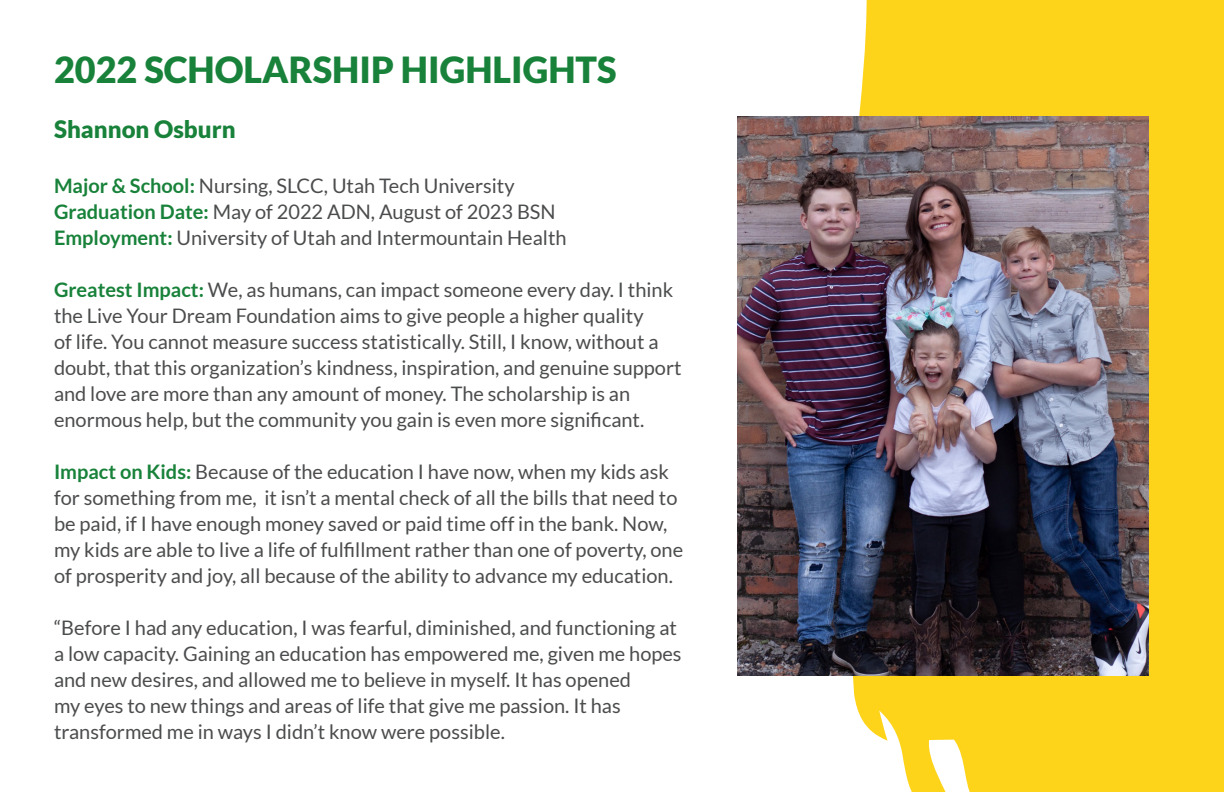
<style>
.page{position:relative;width:1224px;height:792px;background:#fff}
.page>*{position:absolute;margin:0;border:0;box-sizing:border-box;transform-origin:0 0}
.t1{font:900 36px "Lato";color:#18823a}
.t2{font:900 24px "Lato";color:#18823a}
.t3{font:20px/26px "Lato";color:#4b4c4d}
.s1{font-weight:700;color:#18823a}
</style>
<div class="page">
<svg style="left:853px;top:0;width:117px;height:792px;fill:#fed41a"></svg>
<div style="left:970px;top:0;width:254px;height:792px;background:#fed41a"></div>
<img style="left:737px;top:101px;width:427px;height:590px">
<h1 class="t1" style="left:54px;top:49px;width:564px">2022 SCHOLARSHIP HIGHLIGHTS</h1>
<p class="t2" style="left:54px;top:115px;width:183px">Shannon Osburn</p>
<p class="t3" style="left:54px;top:172px;width:514px"><span class="s1">Major &amp; School:</span> Nursing, SLCC, Utah Tech University<br><span class="s1">Graduation Date:</span> May of 2022 ADN, August of 2023 BSN<br><span class="s1">Employment:</span> University of Utah and Intermountain Health</p>
<p class="t3" style="left:54px;top:276px;width:629px"><span class="s1">Greatest Impact:</span> We, as humans, can impact someone every day. I think the Live Your Dream Foundation aims to give people a higher quality<br>of life. You cannot measure success statistically. Still, I know, without a doubt, that this organization’s kindness, inspiration, and genuine support and love are more than any amount of money. The scholarship is an enormous help, but the community you gain is even more significant.</p>
<p class="t3" style="left:54px;top:458px;width:631px"><span class="s1">Impact on Kids:</span> Because of the education I have now, when my kids ask for something from me, it isn’t a mental check of all the bills that need to be paid, if I have enough money saved or paid time off in the bank. Now, my kids are able to live a life of fulfillment rather than one of poverty, one of prosperity and joy, all because of the ability to advance my education.</p>
<p class="t3" style="left:54px;top:614px;width:629px">“Before I had any education, I was fearful, diminished, and functioning at a low capacity. Gaining an education has empowered me, given me hopes and new desires, and allowed me to believe in myself. It has opened<br>my eyes to new things and areas of life that give me passion. It has transformed me in ways I didn’t know were possible.</p>
</div>
